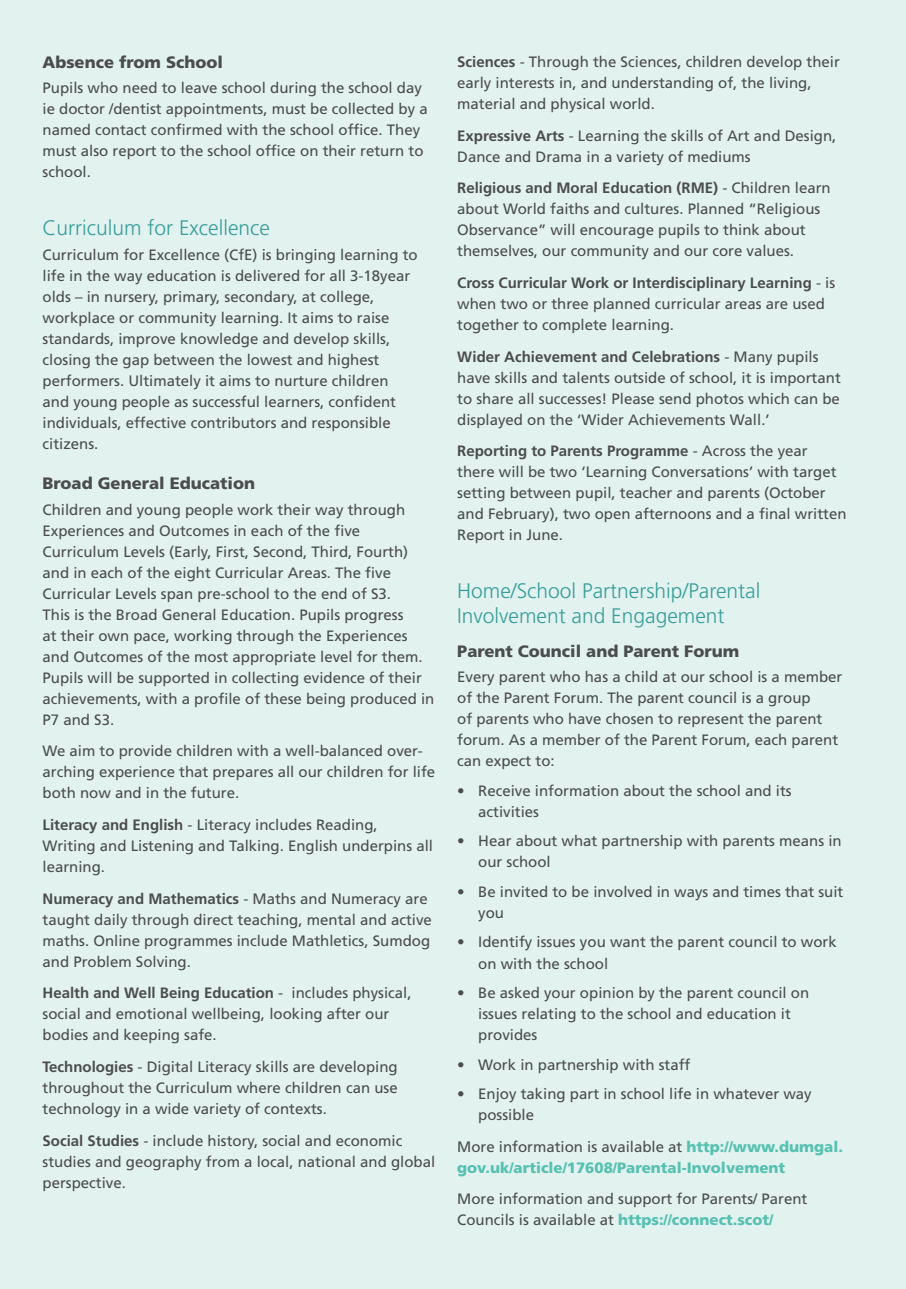
<style>
.page{position:relative;width:906px;height:1289px;background:#fff}
.page>*{position:absolute;margin:0;border:0;box-sizing:border-box;transform-origin:0 0}
.t1{font:300 21px/25.5px "Frutiger";color:#389e9a}
.t2{font:900 16.5px "Frutiger";color:#4b4c4d}
.t3{font:15px/21px "Frutiger";color:#4b4c4d}
.t4{font:900 15px/21px "Frutiger";color:#56c1b1}
.s1{font-weight:700}
.s2{font-weight:400;color:#4b4c4d}
.s3{font-weight:900;color:#56c1b1}
</style>
<div class="page">
<div style="left:0;top:0;width:906px;height:1288px;background:#e1f2ef"></div>
<p class="t2" style="left:43px;top:52px;width:182px">Absence from School</p>
<p class="t3" style="left:43px;top:78px;width:387px">Pupils who need to leave school during the school day ie doctor /dentist appointments, must be collected by a named contact confirmed with the school office. They must also report to the school office on their return to school.</p>
<h1 class="t1" style="left:43px;top:215px;width:229px">Curriculum for Excellence</h1>
<p class="t3" style="left:43px;top:244px;width:377px">Curriculum for Excellence (CfE) is bringing learning to life in the way education is delivered for all 3-18year olds – in nursery, primary, secondary, at college, workplace or community learning. It aims to raise standards, improve knowledge and develop skills, closing the gap between the lowest and highest performers. Ultimately it aims to nurture children and young people as successful learners, confident individuals, effective contributors and responsible citizens.</p>
<p class="t2" style="left:43px;top:473px;width:214px">Broad General Education</p>
<p class="t3" style="left:43px;top:499px;width:393px">Children and young people work their way through Experiences and Outcomes in each of the five Curriculum Levels (Early, First, Second, Third, Fourth) and in each of the eight Curricular Areas. The five Curricular Levels span pre-school to the end of S3.<br>This is the Broad General Education. Pupils progress<br>at their own pace, working through the Experiences and Outcomes of the most appropriate level for them.<br>Pupils will be supported in collecting evidence of their achievements, with a profile of these being produced in P7 and S3.</p>
<p class="t3" style="left:43px;top:740px;width:394px">We aim to provide children with a well-balanced over&shy;arching experience that prepares all our children for life both now and in the future.</p>
<p class="t3" style="left:43px;top:814px;width:392px"><span class="s1">Literacy and English</span> - Literacy includes Reading,<br>Writing and Listening and Talking. English underpins all learning.</p>
<p class="t3" style="left:43px;top:887px;width:391px"><span class="s1">Numeracy and Mathematics</span> - Maths and Numeracy are taught daily through direct teaching, mental and active maths. Online programmes include Mathletics, Sumdog and Problem Solving.</p>
<p class="t3" style="left:43px;top:982px;width:370px"><span class="s1">Health and Well Being Education</span> - includes physical, social and emotional wellbeing, looking after our bodies and keeping safe.</p>
<p class="t3" style="left:43px;top:1056px;width:357px;text-align:justify"><span class="s1">Technologies</span> - Digital Literacy skills are developing throughout the Curriculum where children can use technology in a wide variety of contexts.</p>
<p class="t3" style="left:43px;top:1129px;width:394px"><span class="s1">Social Studies</span> - include history, social and economic studies and geography from a local, national and global perspective.</p>
<p class="t3" style="left:457px;top:51px;width:384px"><span class="s1">Sciences</span> - Through the Sciences, children develop their early interests in, and understanding of, the living, material and physical world.</p>
<p class="t3" style="left:457px;top:125px;width:380px"><span class="s1">Expressive Arts</span> - Learning the skills of Art and Design,<br>Dance and Drama in a variety of mediums</p>
<p class="t3" style="left:457px;top:177px;width:375px"><span class="s1">Religious and Moral Education (RME)</span> - Children learn about World faiths and cultures. Planned “Religious Observance” will encourage pupils to think about themselves, our community and our core values.</p>
<p class="t3" style="left:457px;top:272px;width:379px"><span class="s1">Cross Curricular Work or Interdisciplinary Learning</span> - is when two or three planned curricular areas are used together to complete learning.</p>
<p class="t3" style="left:457px;top:346px;width:385px"><span class="s1">Wider Achievement and Celebrations</span> - Many pupils have skills and talents outside of school, it is important to share all successes! Please send photos which can be displayed on the ‘Wider Achievements Wall.’</p>
<p class="t3" style="left:457px;top:440px;width:391px"><span class="s1">Reporting to Parents Programme</span> - Across the year there will be two ‘Learning Conversations’ with target setting between pupil, teacher and parents (October and February), two open afternoons and a final written Report in June.</p>
<h1 class="t1" style="left:457px;top:577px;width:304px">Home/School Partnership/Parental<br>Involvement and Engagement</h1>
<p class="t2" style="left:457px;top:641px;width:283px">Parent Council and Parent Forum</p>
<p class="t3" style="left:457px;top:666px;width:387px">Every parent who has a child at our school is a member of the Parent Forum. The parent council is a group<br>of parents who have chosen to represent the parent forum. As a member of the Parent Forum, each parent can expect to:</p>
<p class="t3" style="left:478px;top:780px;width:315px;text-indent:-21px">• Receive information about the school and its activities</p>
<p class="t3" style="left:478px;top:830px;width:365px;text-indent:-21px">• Hear about what partnership with parents means in our school</p>
<p class="t3" style="left:478px;top:881px;width:367px;text-indent:-21px">• Be invited to be involved in ways and times that suit you</p>
<p class="t3" style="left:478px;top:931px;width:360px;text-indent:-21px">• Identify issues you want the parent council to work on with the school</p>
<p class="t3" style="left:478px;top:982px;width:332px;text-indent:-21px">• Be asked your opinion by the parent council on issues relating to the school and education it provides</p>
<p class="t3" style="left:457px;top:1053px;width:234px">• Work in partnership with staff</p>
<p class="t3" style="left:478px;top:1083px;width:335px;text-indent:-21px">• Enjoy taking part in school life in whatever way possible</p>
<p class="t4" style="left:457px;top:1135px;width:387px"><span class="s2">More information is available at</span> http://www.dumgal. gov.uk/article/17608/Parental-Involvement</p>
<p class="t3" style="left:457px;top:1188px;width:352px">More information and support for Parents/ Parent<br>Councils is available at <span class="s3">https://connect.scot/</span></p>
</div>
